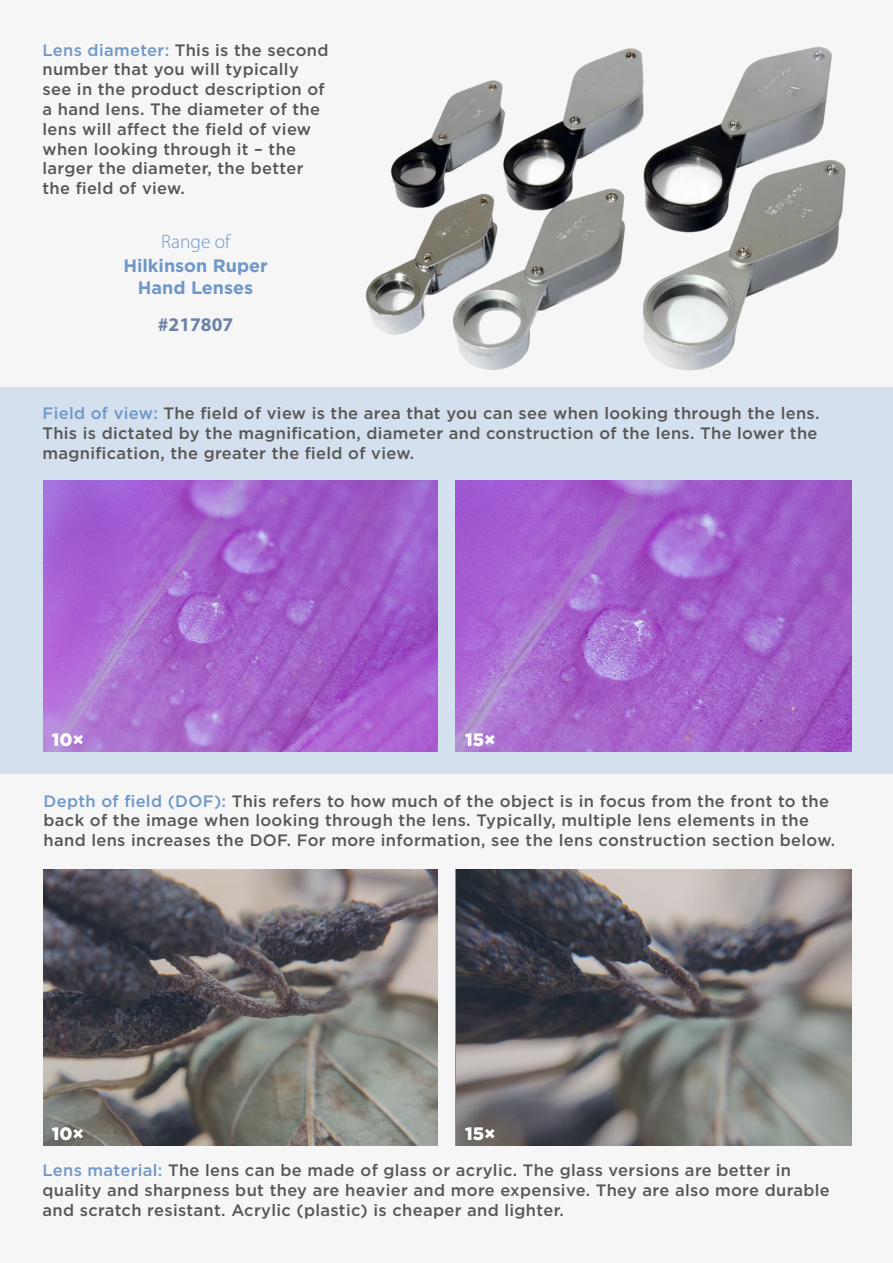
<style>
.page{position:relative;width:893px;height:1263px;background:#f6f6f6}
.page>*{position:absolute;margin:0;border:0;box-sizing:border-box;transform-origin:0 0}
.t1{font:300 19.5px "Myriad Pro";color:#6f97c8}
.t2{font:700 19.5px "Myriad Pro";color:#6d82a5}
.t3{font:700 18px/21.6px "Gotham";color:#6f97c8;text-align:center}
.t4{font:900 18px "Gotham";color:#fff}
.t5{font:500 16.5px/19.8px "Gotham";letter-spacing:.02em;color:#575756}
.s1{color:#6f97c8}
</style>
<div class="page">
<div style="left:0;top:387px;width:893px;height:387px;background:#d4e0ee"></div>
<img style="left:455px;top:480px;width:396px;height:272px">
<img style="left:43px;top:480px;width:395px;height:272px">
<img style="left:43px;top:870px;width:395px;height:276px">
<img style="left:456px;top:870px;width:395px;height:276px">
<img style="left:365px;top:46px;width:481px;height:325px">
<p class="t5" style="left:43px;top:40px;width:288px"><span class="s1">Lens diameter:</span> This is the second number that you will typically see in the product description of a hand lens. The diameter of the lens will affect the field of view when looking through it – the larger the diameter, the better the field of view.</p>
<p class="t1" style="left:161px;top:230px;width:71px">Range of</p>
<p class="t3" style="left:123px;top:255px;width:146px">Hilkinson Ruper<br>Hand Lenses</p>
<p class="t2" style="left:158px;top:312px;width:77px">#217807</p>
<p class="t5" style="left:43px;top:403px;width:779px"><span class="s1">Field of view:</span> The field of view is the area that you can see when looking through the lens.<br>This is dictated by the magnification, diameter and construction of the lens. The lower the magnification, the greater the field of view.</p>
<p class="t4" style="left:52px;top:727px;width:34px">10×</p>
<p class="t4" style="left:465px;top:727px;width:32px">15×</p>
<p class="t5" style="left:44px;top:791px;width:793px"><span class="s1">Depth of field (DOF):</span> This refers to how much of the object is in focus from the front to the back of the image when looking through the lens. Typically, multiple lens elements in the hand lens increases the DOF. For more information, see the lens construction section below.</p>
<p class="t4" style="left:52px;top:1121px;width:34px">10×</p>
<p class="t4" style="left:465px;top:1121px;width:32px">15×</p>
<p class="t5" style="left:43px;top:1160px;width:789px"><span class="s1">Lens material:</span> The lens can be made of glass or acrylic. The glass versions are better in quality and sharpness but they are heavier and more expensive. They are also more durable and scratch resistant. Acrylic (plastic) is cheaper and lighter.</p>
</div>
